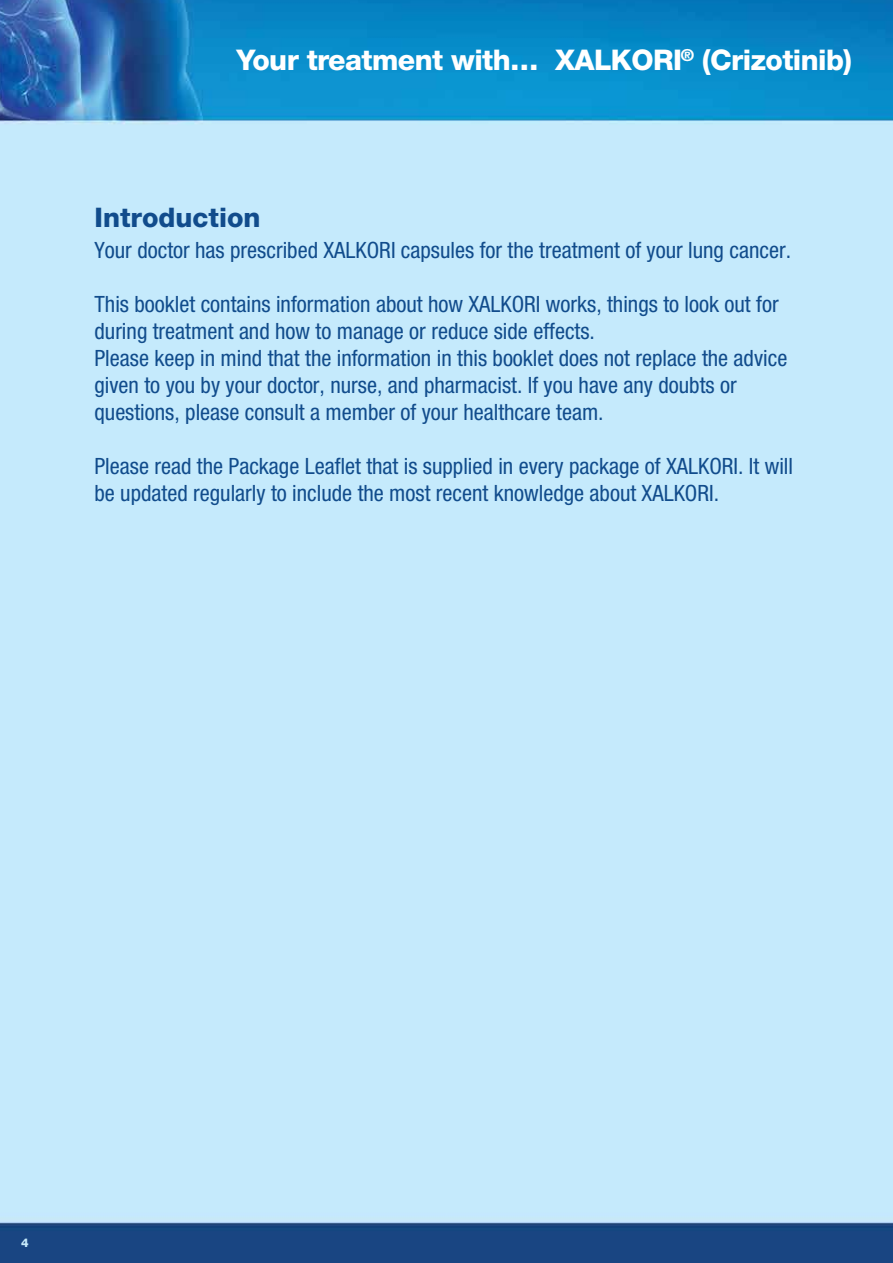
<style>
.page{position:relative;width:893px;height:1263px;background:#fff}
.page>*{position:absolute;margin:0;border:0;box-sizing:border-box;transform-origin:0 0}
.t1{font:800 28.5px "Helvetica Neue LT Pro";letter-spacing:-.02em;color:#fff}
.t2{font:800 27px "Helvetica Neue LT Pro";color:#114c8c}
.t3{font:condensed 22.5px/27px "Helvetica Neue LT Pro";color:#114c8c}
.t4{font:800 12px "Helvetica Neue LT Pro";color:#c7eafb}
</style>
<div class="page">
<img style="left:0;top:0;width:893px;height:1263px">
<p class="t1" style="left:237px;top:43px;width:617px">Your treatment with… XALKORI<sup>®</sup> (Crizotinib)</p>
<p class="t2" style="left:94px;top:202px;width:168px">Introduction</p>
<p class="t3" style="left:94px;top:237px;width:698px">Your doctor has prescribed XALKORI capsules for the treatment of your lung cancer.</p>
<p class="t3" style="left:94px;top:291px;width:694px">This booklet contains information about how XALKORI works, things to look out for during treatment and how to manage or reduce side effects.<br>Please keep in mind that the information in this booklet does not replace the advice given to you by your doctor, nurse, and pharmacist. If you have any doubts or questions, please consult a member of your healthcare team.</p>
<p class="t3" style="left:94px;top:453px;width:700px">Please read the Package Leaflet that is supplied in every package of XALKORI. It will be updated regularly to include the most recent knowledge about XALKORI.</p>
<p class="t4" style="left:21px;top:1236px;width:9px">4</p>
</div>
